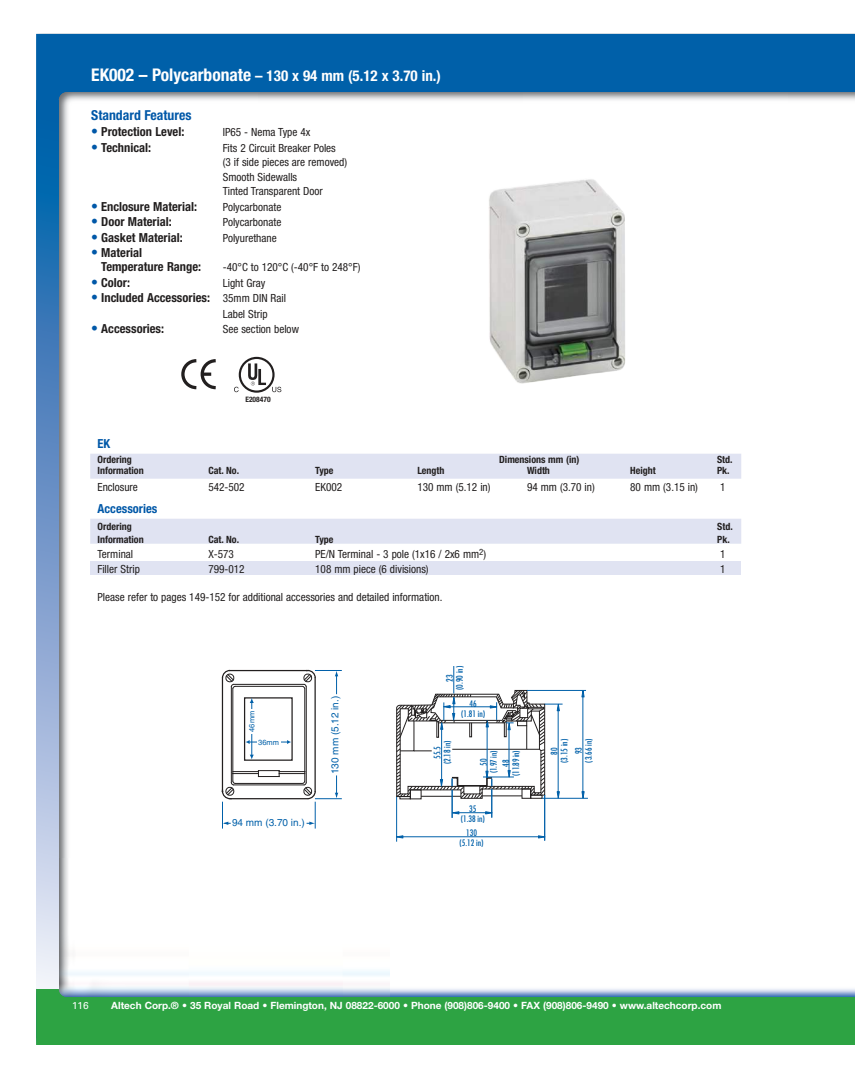
<style>
.page{position:relative;width:855px;height:1080px;background:#fff}
.page>*{position:absolute;margin:0;border:0;box-sizing:border-box;transform-origin:0 0}
.t1{font:700 condensed 15px "Helvetica Neue";color:#fff}
.t2{font:700 condensed 13.75px "Helvetica Neue";color:#0058a8}
.t3{font:700 condensed 12.5px/13.8px "Helvetica Neue";color:#221f1f}
.t4{font:700 condensed 12.5px "Helvetica Neue";color:#0058a8}
.t5{font:condensed 11.25px/13.8px "Helvetica Neue";color:#221f1f}
.t6{font:700 condensed 10px "Helvetica Neue";color:#221f1f}
.t7{font:700 10px "Helvetica Neue";color:#fff}
.t8{font:10px "Helvetica";color:#0060a9}
.t9{font:10px "Univers";color:#fff}
.t10{font:condensed 8.75px/10px "Futura";color:#0060a9;text-align:center}
.t11{font:7.5px "Helvetica";color:#0060a9}
.t12{font:700 condensed 7.5px "Helvetica Neue";color:#221f1f}
.s1{font-size:17.5px}
.s2{font-size:13.75px;color:#0058a8}
.s3{font-weight:400;font-size:11.25px}
</style>
<div class="page">
<img style="left:59px;top:100px;width:529px;height:889px">
<img style="left:36px;top:34px;width:819px;height:66px">
<img style="left:36px;top:989px;width:819px;height:56px">
<img style="left:36px;top:100px;width:23px;height:889px">
<div style="left:90px;top:561px;width:651px;height:14px;background:#e0e3f2"></div>
<div style="left:90px;top:454px;width:651px;height:25px;background:#e0e3f2"></div>
<div style="left:90px;top:519px;width:651px;height:25px;background:#e0e3f2"></div>
<img style="left:488px;top:178px;width:137px;height:206px">
<hr style="left:582px;top:696px;width:1px;height:98px;background:#0060a9">
<svg style="left:581px;top:686px;width:4px;height:12px"></svg>
<svg style="left:581px;top:791px;width:4px;height:12px"></svg>
<hr style="left:527px;top:690px;width:59px;height:1px;background:#0060a9">
<hr style="left:542px;top:798px;width:46px;height:1px;background:#0060a9">
<hr style="left:544px;top:795px;width:1px;height:46px;background:#0060a9">
<hr style="left:401px;top:836px;width:139px;height:1px;background:#0060a9">
<svg style="left:538px;top:835px;width:12px;height:4px"></svg>
<svg style="left:397px;top:835px;width:7px;height:4px"></svg>
<hr style="left:396px;top:797px;width:1px;height:45px;background:#0060a9">
<svg style="left:396px;top:666px;width:167px;height:152px"></svg>
<hr style="left:232px;top:689px;width:1px;height:85px;background:#221f1f">
<hr style="left:306px;top:687px;width:1px;height:95px;background:#221f1f">
<hr style="left:222px;top:678px;width:1px;height:113px;background:#221f1f">
<hr style="left:234px;top:684px;width:70px;height:1px;background:#221f1f">
<hr style="left:231px;top:687px;width:1px;height:95px;background:#221f1f">
<hr style="left:315px;top:678px;width:1px;height:113px;background:#221f1f">
<hr style="left:230px;top:670px;width:77px;height:1px;background:#221f1f">
<hr style="left:304px;top:689px;width:1px;height:83px;background:#221f1f">
<hr style="left:235px;top:686px;width:67px;height:1px;background:#221f1f">
<svg style="left:222px;top:670px;width:14px;height:20px"></svg>
<svg style="left:301px;top:670px;width:40px;height:24px"></svg>
<svg style="left:222px;top:770px;width:119px;height:58px"></svg>
<div style="left:244px;top:697px;width:49px;height:64px;border:1px solid #221f1f"></div>
<hr style="left:248px;top:742px;width:40px;height:1px;background:#0060a9">
<svg style="left:287px;top:740px;width:4px;height:4px"></svg>
<svg style="left:245px;top:740px;width:5px;height:4px"></svg>
<hr style="left:252px;top:701px;width:1px;height:54px;background:#0060a9">
<svg style="left:250px;top:698px;width:4px;height:5px"></svg>
<svg style="left:250px;top:755px;width:4px;height:5px"></svg>
<div style="left:257px;top:739px;width:24px;height:8px;background:#fff"></div>
<div style="left:249px;top:709px;width:5px;height:24px;background:#fff"></div>
<svg style="left:181px;top:359px;width:35px;height:30px"></svg>
<div style="left:239px;top:357px;width:36px;height:36px;border:2px solid #221f1f;border-radius:50%"></div>
<svg style="left:248px;top:363px;width:18px;height:23px"></svg>
<svg style="left:272px;top:387px;width:9px;height:5px"></svg>
<svg style="left:234px;top:387px;width:5px;height:5px"></svg>
<h1 class="t1" style="left:91px;top:70px;width:351px"><span class="s1">EK002 – Polycarbonate</span> – 130 x 94 mm (5.12 x 3.70 in.)</h1>
<p class="t2" style="left:91px;top:110px;width:102px">Standard Features</p>
<p class="t3" style="left:91px;top:126px;width:95px"><span class="s2">•</span> Protection Level:</p>
<p class="t5" style="left:223px;top:127px;width:89px">IP65 - Nema Type 4x</p>
<p class="t3" style="left:91px;top:142px;width:61px"><span class="s2">•</span> Technical:</p>
<p class="t5" style="left:223px;top:142px;width:126px">Fits 2 Circuit Breaker Poles<br>(3 if side pieces are removed)</p>
<p class="t5" style="left:223px;top:171px;width:101px">Smooth Sidewalls<br>Tinted Transparent Door</p>
<p class="t3" style="left:91px;top:200px;width:107px"><span class="s2">•</span> Enclosure Material:</p>
<p class="t5" style="left:223px;top:201px;width:60px">Polycarbonate</p>
<p class="t3" style="left:91px;top:216px;width:82px"><span class="s2">•</span> Door Material:</p>
<p class="t5" style="left:223px;top:216px;width:60px">Polycarbonate</p>
<p class="t3" style="left:91px;top:231px;width:93px"><span class="s2">•</span> Gasket Material:</p>
<p class="t5" style="left:223px;top:232px;width:55px">Polyurethane</p>
<p class="t3" style="left:101px;top:247px;width:101px;text-indent:-10px"><span class="s2">•</span> Material<br>Temperature Range:</p>
<p class="t5" style="left:223px;top:261px;width:139px">-40°C to 120°C (-40°F to 248°F)</p>
<p class="t3" style="left:91px;top:276px;width:40px"><span class="s2">•</span> Color:</p>
<p class="t5" style="left:223px;top:277px;width:44px">Light Gray</p>
<p class="t3" style="left:91px;top:292px;width:196px"><span class="s2">•</span> Included Accessories: <span class="s3">35mm DIN Rail</span></p>
<p class="t5" style="left:223px;top:308px;width:46px">Label Strip</p>
<p class="t3" style="left:91px;top:323px;width:74px"><span class="s2">•</span> Accessories:</p>
<p class="t5" style="left:223px;top:323px;width:78px">See section below</p>
<p class="t12" style="left:245px;top:397px;width:27px">E208470</p>
<p class="t4" style="left:98px;top:439px;width:14px">EK</p>
<p class="t6" style="left:98px;top:456px;width:36px">Ordering</p>
<p class="t6" style="left:499px;top:456px;width:82px">Dimensions mm (in)</p>
<p class="t6" style="left:717px;top:456px;width:17px">Std.</p>
<p class="t6" style="left:98px;top:467px;width:48px">Information</p>
<p class="t6" style="left:208px;top:467px;width:32px">Cat. No.</p>
<p class="t6" style="left:315px;top:467px;width:20px">Type</p>
<p class="t6" style="left:417px;top:467px;width:29px">Length</p>
<p class="t6" style="left:527px;top:467px;width:24px">Width</p>
<p class="t6" style="left:630px;top:467px;width:27px">Height</p>
<p class="t6" style="left:717px;top:467px;width:14px">Pk.</p>
<p class="t5" style="left:98px;top:481px;width:42px">Enclosure</p>
<p class="t5" style="left:208px;top:481px;width:38px">542-502</p>
<p class="t5" style="left:315px;top:481px;width:29px">EK002</p>
<p class="t5" style="left:417px;top:481px;width:75px">130 mm (5.12 in)</p>
<p class="t5" style="left:527px;top:481px;width:69px">94 mm (3.70 in)</p>
<p class="t5" style="left:630px;top:481px;width:69px">80 mm (3.15 in)</p>
<p class="t5" style="left:720px;top:481px;width:7px">1</p>
<p class="t4" style="left:98px;top:504px;width:61px">Accessories</p>
<p class="t6" style="left:98px;top:523px;width:36px">Ordering</p>
<p class="t6" style="left:717px;top:523px;width:17px">Std.</p>
<p class="t6" style="left:98px;top:536px;width:48px">Information</p>
<p class="t6" style="left:208px;top:536px;width:32px">Cat. No.</p>
<p class="t6" style="left:315px;top:536px;width:20px">Type</p>
<p class="t6" style="left:717px;top:536px;width:14px">Pk.</p>
<p class="t5" style="left:98px;top:548px;width:37px">Terminal</p>
<p class="t5" style="left:208px;top:548px;width:27px">X-573</p>
<p class="t5" style="left:315px;top:548px;width:172px">PE/N Terminal - 3 pole (1x16 / 2x6 mm<sup>2</sup>)</p>
<p class="t5" style="left:720px;top:548px;width:7px">1</p>
<p class="t5" style="left:98px;top:563px;width:44px">Filler Strip</p>
<p class="t5" style="left:208px;top:563px;width:38px">799-012</p>
<p class="t5" style="left:315px;top:563px;width:115px">108 mm piece (6 divisions)</p>
<p class="t5" style="left:720px;top:563px;width:7px">1</p>
<p class="t5" style="left:98px;top:591px;width:346px">Please refer to pages 149-152 for additional accessories and detailed information.</p>
<p class="t11" style="left:249px;top:732px;width:22px;rotate:-90deg">46mm</p>
<p class="t11" style="left:258px;top:740px;width:22px">36mm</p>
<p class="t8" style="left:232px;top:819px;width:74px">94 mm (3.70 in.)</p>
<p class="t8" style="left:331px;top:774px;width:80px;rotate:-90deg">130 mm (5.12 in.)</p>
<p class="t10" style="left:445px;top:690px;width:26px;rotate:-90deg">23 (0.90 in)</p>
<p class="t10" style="left:461px;top:699px;width:26px">46 (1.81 in)</p>
<p class="t10" style="left:433px;top:764px;width:26px;rotate:-90deg">55.5 (2.18 in)</p>
<p class="t10" style="left:479px;top:773px;width:24px;rotate:-90deg">50 (1.97 in)</p>
<p class="t10" style="left:501px;top:776px;width:27px;rotate:-90deg">48 (11.89 in)</p>
<p class="t10" style="left:550px;top:763px;width:26px;rotate:-90deg">80 (3.15 in)</p>
<p class="t10" style="left:574px;top:763px;width:26px;rotate:-90deg">93 (3.66 in)</p>
<p class="t10" style="left:461px;top:804px;width:26px">35 (1.38 in)</p>
<p class="t10" style="left:459px;top:829px;width:26px">130 (5.12 in)</p>
<p class="t9" style="left:72px;top:999px;width:18px">116</p>
<p class="t7" style="left:111px;top:1001px;width:612px">Altech Corp.® • 35 Royal Road • Flemington, NJ 08822-6000 • Phone (908)806-9400 • FAX (908)806-9490 • www.altechcorp.com</p>
</div>
